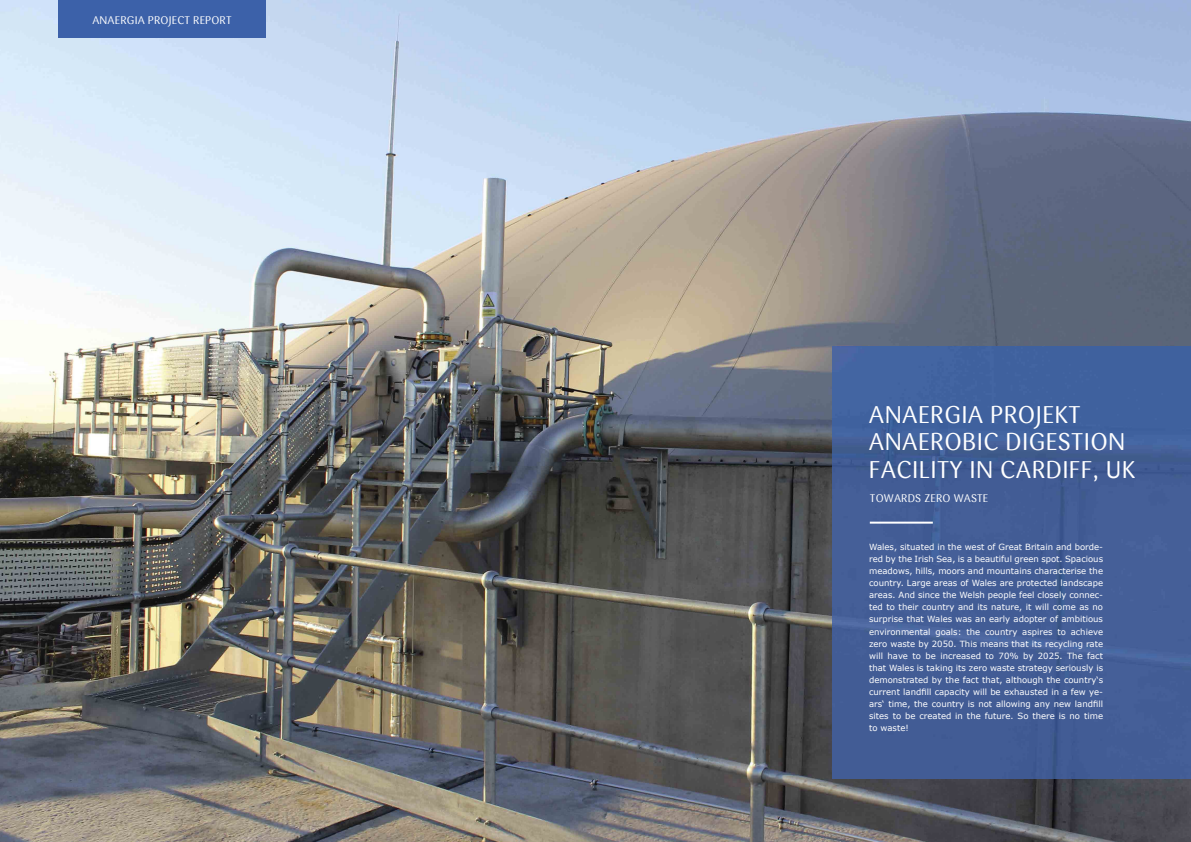
<style>
.page{position:relative;width:1191px;height:842px;background:#fff}
.page>*{position:absolute;margin:0;border:0;box-sizing:border-box;transform-origin:0 0}
.t1{font:24px/27.8px "Sari";letter-spacing:.015em;color:#fff}
.t2{font:11px "Sari";letter-spacing:.015em;color:#fff}
.t3{font:8.5px/12px "Verdana";color:#fff;text-align:justify}
</style>
<div class="page">
<img style="left:0;top:0;width:1191px;height:842px">
<img style="left:832px;top:346px;width:359px;height:432px">
<div style="left:58px;top:0;width:208px;height:38px;background:#3c61a9"></div>
<hr style="left:869px;top:522px;width:63px;height:2px;background:#fff">
<p class="t2" style="left:92px;top:14px;width:141px">ANAERGIA PROJECT REPORT</p>
<h1 class="t1" style="left:869px;top:401px;width:268px">ANAERGIA PROJEKT<br>ANAEROBIC DIGESTION<br>FACILITY IN CARDIFF, UK</h1>
<p class="t2" style="left:870px;top:492px;width:120px">TOWARDS ZERO WASTE</p>
<p class="t3" style="left:869px;top:541px;width:235px">Wales, situated in the west of Great Britain and borde&shy;red by the Irish Sea, is a beautiful green spot. Spacious meadows, hills, moors and mountains characterise the country. Large areas of Wales are protected landscape areas. And since the Welsh people feel closely connec&shy;ted to their country and its nature, it will come as no surprise that Wales was an early adopter of ambitious environmental goals: the country aspires to achieve zero waste by 2050. This means that its recycling rate will have to be increased to 70% by 2025. The fact that Wales is taking its zero waste strategy seriously is demonstrated by the fact that, although the country‘s current landfill capacity will be exhausted in a few ye&shy;ars‘ time, the country is not allowing any new landfill sites to be created in the future. So there is no time to waste!</p>
</div>
